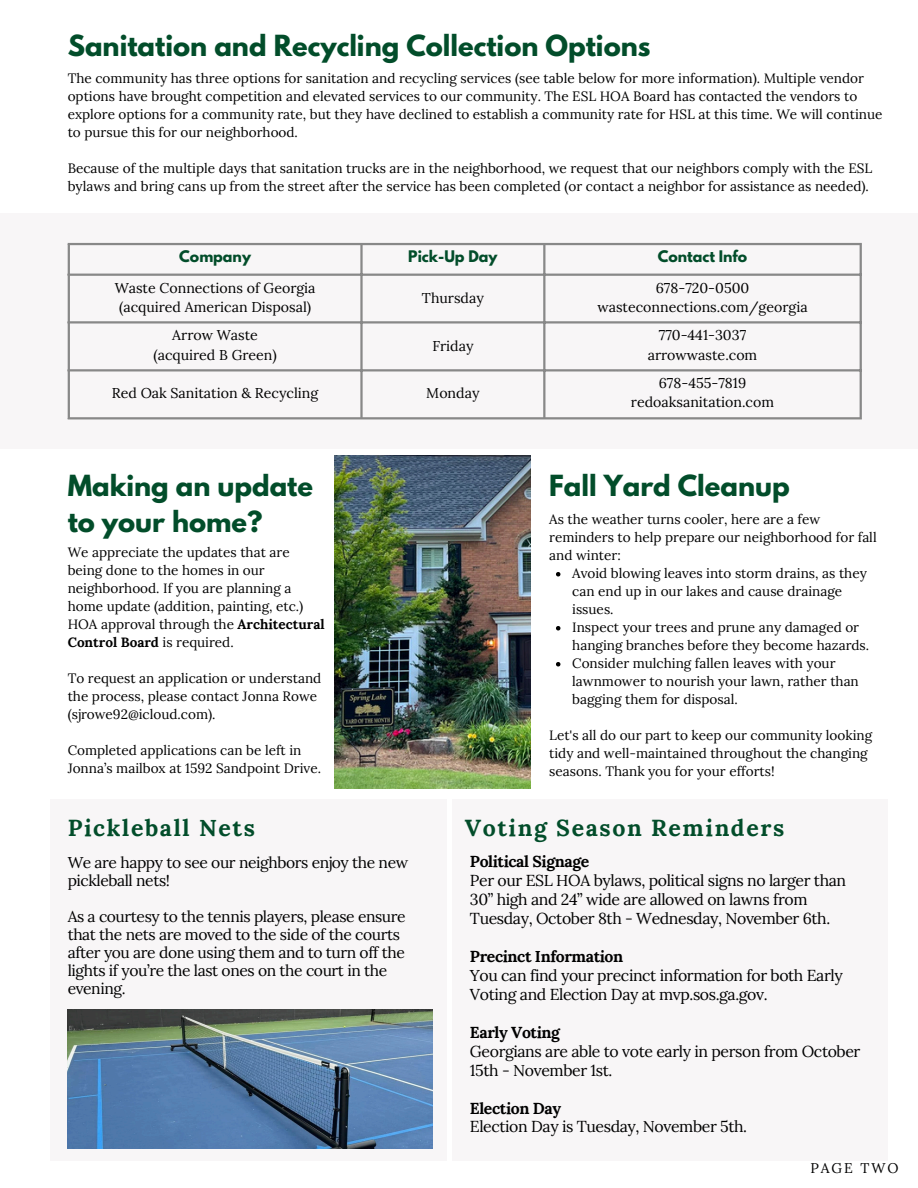
<style>
.page{position:relative;width:918px;height:1188px;background:#fff}
.page>*{position:absolute;margin:0;border:0;box-sizing:border-box;transform-origin:0 0}
.t1{font:700 25.8px/36px "League Spartan";color:#024d2a}
.t2{font:700 23.1px "Lora";letter-spacing:.07em;color:#024d2a}
.t3{font:15.9px/18.9px "Lora";letter-spacing:-.025em;color:#000}
.t4{font:15.6px/18px "Lora";letter-spacing:-.025em;color:#000}
.t5{font:14.25px "Lora";color:#000}
.t6{font:700 14.25px "League Spartan";color:#024d2a}
.t7{font:13.95px "Lora";letter-spacing:.14em;color:#000}
.t8{font:13.5px/18px "Lora";color:#000}
.s1{font-weight:700}
</style>
<div class="page">
<div style="left:0;top:213px;width:918px;height:236px;background:#f8f6f7"></div>
<div style="left:50px;top:800px;width:397px;height:361px;background:#f8f6f7"></div>
<div style="left:453px;top:800px;width:434px;height:361px;background:#f8f6f7"></div>
<hr style="left:68px;top:245px;width:2px;height:172px;background:#888">
<hr style="left:360px;top:245px;width:3px;height:172px;background:#888">
<hr style="left:543px;top:245px;width:2px;height:172px;background:#888">
<hr style="left:860px;top:245px;width:2px;height:172px;background:#888">
<hr style="left:68px;top:243px;width:794px;height:2px;background:#888">
<hr style="left:68px;top:274px;width:794px;height:2px;background:#888">
<hr style="left:68px;top:321px;width:794px;height:3px;background:#888">
<hr style="left:68px;top:369px;width:794px;height:2px;background:#888">
<hr style="left:68px;top:417px;width:794px;height:2px;background:#888">
<img style="left:335px;top:456px;width:195px;height:333px">
<img style="left:68px;top:1010px;width:365px;height:139px">
<svg style="left:556px;top:572px;width:4px;height:4px"></svg>
<svg style="left:556px;top:626px;width:4px;height:4px"></svg>
<svg style="left:556px;top:662px;width:4px;height:4px"></svg>
<h1 class="t1" style="left:68px;top:30px;width:584px">Sanitation and Recycling Collection Options</h1>
<p class="t8" style="left:68px;top:69px;width:816px">The community has three options for sanitation and recycling services (see table below for more information). Multiple vendor options have brought competition and elevated services to our community. The ESL HOA Board has contacted the vendors to explore options for a community rate, but they have declined to establish a community rate for HSL at this time. We will continue to pursue this for our neighborhood.</p>
<p class="t8" style="left:68px;top:159px;width:806px">Because of the multiple days that sanitation trucks are in the neighborhood, we request that our neighbors comply with the ESL bylaws and bring cans up from the street after the service has been completed (or contact a neighbor for assistance as needed).</p>
<h1 class="t6" style="left:179px;top:249px;width:73px">Company</h1>
<p class="t6" style="left:408px;top:249px;width:91px">Pick-Up Day</p>
<p class="t6" style="left:658px;top:249px;width:91px">Contact Info</p>
<p class="t5" style="left:115px;top:278px;width:202px">Waste Connections of Georgia</p>
<p class="t5" style="left:119px;top:297px;width:194px">(acquired American Disposal)</p>
<p class="t5" style="left:656px;top:278px;width:95px">678-720-0500</p>
<p class="t5" style="left:597px;top:297px;width:212px">wasteconnections.com/georgia</p>
<p class="t5" style="left:422px;top:288px;width:63px">Thursday</p>
<p class="t5" style="left:172px;top:326px;width:87px">Arrow Waste</p>
<p class="t5" style="left:153px;top:345px;width:125px">(acquired B Green)</p>
<p class="t5" style="left:432px;top:336px;width:43px">Friday</p>
<p class="t5" style="left:112px;top:384px;width:208px">Red Oak Sanitation &amp; Recycling</p>
<p class="t5" style="left:426px;top:384px;width:55px">Monday</p>
<p class="t5" style="left:659px;top:326px;width:89px">770-441-3037</p>
<p class="t5" style="left:648px;top:345px;width:111px">arrowwaste.com</p>
<p class="t5" style="left:659px;top:374px;width:89px">678-455-7819</p>
<p class="t5" style="left:631px;top:393px;width:145px">redoaksanitation.com</p>
<p class="t1" style="left:68px;top:471px;width:247px">Making an update to your home?</p>
<p class="t8" style="left:68px;top:543px;width:258px">We appreciate the updates that are being done to the homes in our neighborhood. If you are planning a home update (addition, painting, etc.)<br>HOA approval through the <span class="s1">Architectural Control Board</span> is required.</p>
<p class="t8" style="left:68px;top:669px;width:255px">To request an application or understand the process, please contact Jonna Rowe (sjrowe92@icloud.com).</p>
<h1 class="t8" style="left:68px;top:741px;width:255px">Completed applications can be left in<br>Jonna’s mailbox at 1592 Sandpoint Drive.</h1>
<p class="t2" style="left:68px;top:812px;width:189px">Pickleball Nets</p>
<p class="t4" style="left:68px;top:853px;width:342px">We are happy to see our neighbors enjoy the new pickleball nets!</p>
<p class="t4" style="left:68px;top:907px;width:340px">As a courtesy to the tennis players, please ensure that the nets are moved to the side of the courts after you are done using them and to turn off the lights if you’re the last ones on the court in the evening.</p>
<p class="t1" style="left:549px;top:471px;width:242px">Fall Yard Cleanup</p>
<h2 class="t8" style="left:549px;top:510px;width:329px">As the weather turns cooler, here are a few reminders to help prepare our neighborhood for fall and winter:</h2>
<h3 class="t8" style="left:572px;top:564px;width:296px">Avoid blowing leaves into storm drains, as they can end up in our lakes and cause drainage issues.</h3>
<h3 class="t8" style="left:572px;top:618px;width:298px">Inspect your trees and prune any damaged or hanging branches before they become hazards.</h3>
<h3 class="t8" style="left:572px;top:654px;width:288px">Consider mulching fallen leaves with your lawnmower to nourish your lawn, rather than bagging them for disposal.</h3>
<h3 class="t8" style="left:549px;top:726px;width:325px">Let's all do our part to keep our community looking tidy and well-maintained throughout the changing seasons. Thank you for your efforts!</h3>
<h4 class="t2" style="left:465px;top:812px;width:321px">Voting Season Reminders</h4>
<p class="t3" style="left:470px;top:852px;width:378px"><span class="s1">Political Signage<br></span>Per our ESL HOA bylaws, political signs no larger than 30” high and 24” wide are allowed on lawns from Tuesday, October 8th - Wednesday, November 6th.</p>
<p class="t3" style="left:470px;top:947px;width:374px"><span class="s1">Precinct Information<br></span>You can find your precinct information for both Early<br>Voting and Election Day at mvp.sos.ga.gov.</p>
<h2 class="t3" style="left:470px;top:1023px;width:392px"><span class="s1">Early Voting<br></span>Georgians are able to vote early in person from October<br>15th - November 1st.</h2>
<h3 class="t3" style="left:470px;top:1098px;width:279px"><span class="s1">Election Day<br></span>Election Day is Tuesday, November 5th.</h3>
<h3 class="t7" style="left:810px;top:1159px;width:89px">PAGE TWO</h3>
</div>
